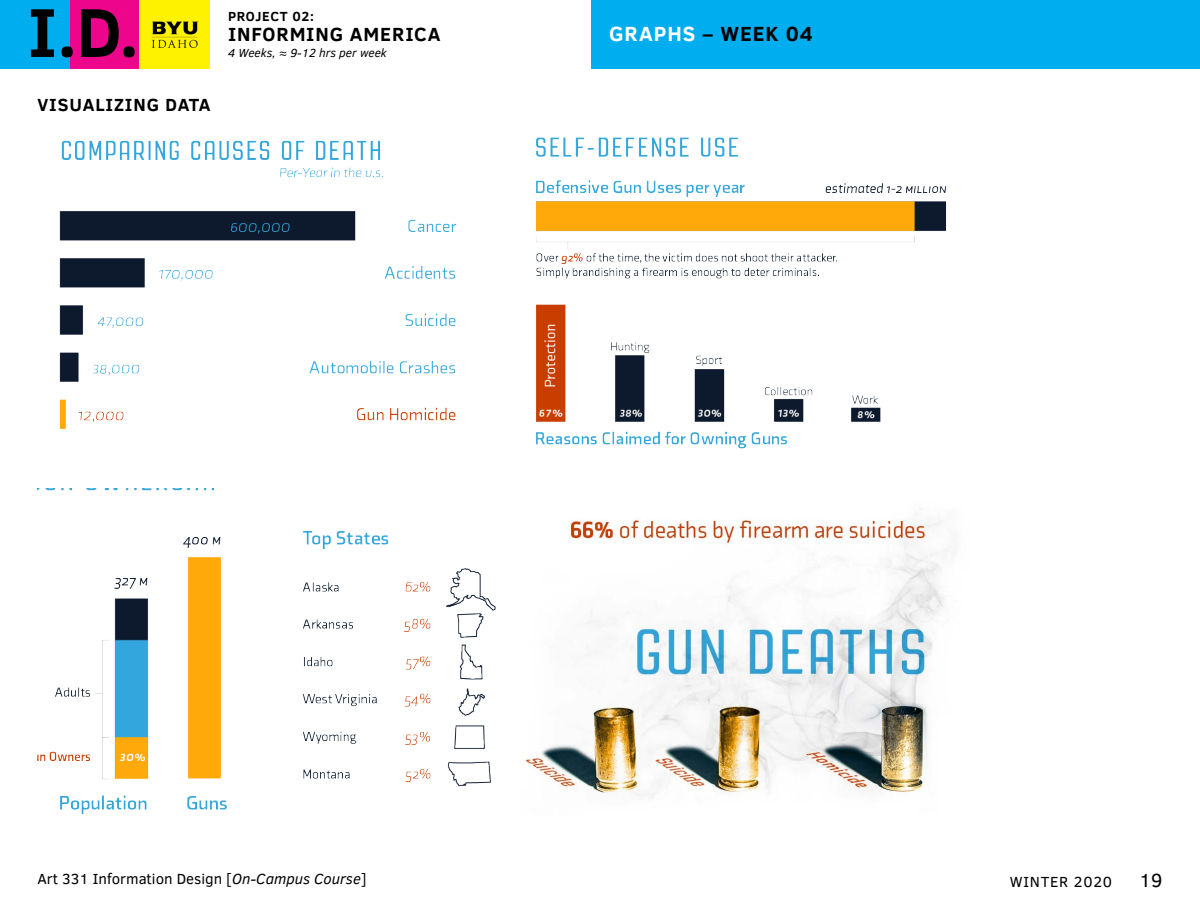
<style>
.page{position:relative;width:1200px;height:900px;background:#fff}
.page>*{position:absolute;margin:0;border:0;box-sizing:border-box;transform-origin:0 0}
.t1{font:700 70.5px "Clear Sans";color:#000}
.t2{font:700 21px "Clear Sans";letter-spacing:.045em;color:#000}
.t3{font:700 19.5px "Clear Sans";letter-spacing:.045em;color:#000}
.t4{font:19.5px "Clear Sans";color:#000}
.t5{font:700 18px "Clear Sans";letter-spacing:.05em;color:#000}
.t6{font:15px "Clear Sans";color:#000}
.t7{font:15px "Clear Sans";letter-spacing:.05em;color:#000}
.t8{font:700 13.5px "Clear Sans";letter-spacing:.05em;color:#000}
.t9{font:italic 12px "Clear Sans";color:#000}
.s1{color:#fff}
.s2{font-style:italic}
</style>
<div class="page">
<div style="left:591px;top:0;width:609px;height:69px;background:#00aeef"></div>
<div style="left:0;top:0;width:70px;height:69px;background:#00aeef"></div>
<div style="left:70px;top:0;width:70px;height:69px;background:#ed058c"></div>
<div style="left:140px;top:0;width:70px;height:69px;background:#fff200"></div>
<img style="left:152px;top:21px;width:46px;height:27px">
<img style="left:59px;top:140px;width:398px;height:289px">
<img style="left:536px;top:137px;width:410px;height:312px">
<img style="left:38px;top:489px;width:458px;height:325px">
<img style="left:525px;top:519px;width:426px;height:280px">
<h1 class="t1" style="left:27px;top:-19px;width:113px">I.D.</h1>
<p class="t5" style="left:38px;top:91px;width:175px">VISUALIZING DATA</p>
<p class="t8" style="left:228px;top:6px;width:87px">PROJECT 02:</p>
<h3 class="t3" style="left:228px;top:19px;width:214px">INFORMING AMERICA</h3>
<p class="t9" style="left:228px;top:45px;width:160px">4 Weeks, ≈ 9-12 hrs per week</p>
<h2 class="t2" style="left:609px;top:18px;width:206px"><span class="s1">GRAPHS</span> – WEEK 04</h2>
<p class="t6" style="left:38px;top:869px;width:331px">Art 331 Information Design [<span class="s2">On-Campus Course</span>]</p>
<p class="t7" style="left:1010px;top:872px;width:104px">WINTER 2020</p>
<h3 class="t4" style="left:1139px;top:867px;width:25px">19</h3>
</div>
